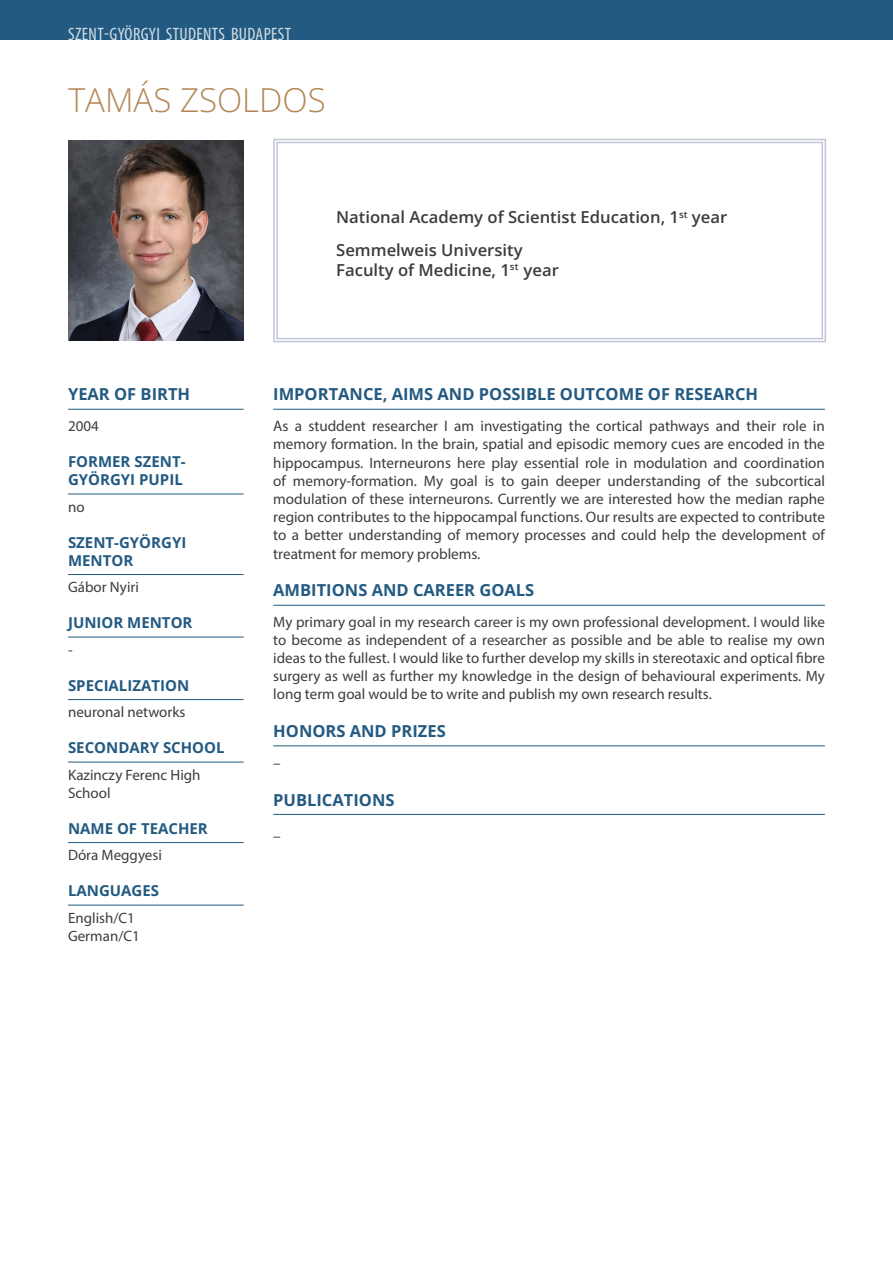
<style>
.page{position:relative;width:893px;height:1263px;background:#fff}
.page>*{position:absolute;margin:0;border:0;box-sizing:border-box;transform-origin:0 0}
.t1{font:33px "Open Sans";color:#b28755}
.t2{font:condensed 18px "Myriad Pro";letter-spacing:.02em;color:#fff}
.t3{font:700 16.5px "Open Sans";color:#235a81}
.t4{font:600 16.5px/32.5px "Open Sans";color:#3c3c3b}
.t5{font:15.15px/18.1px "Myriad Pro";color:#3c3c3b;text-align:justify}
.t6{font:15px/18px "Myriad Pro";color:#3c3c3b}
.t7{font:700 15px/18px "Open Sans";color:#235a81}
</style>
<div class="page">
<div style="left:0;top:0;width:893px;height:40px;background:#235a81"></div>
<svg style="left:273px;top:138px;width:553px;height:205px"></svg>
<div style="left:276px;top:142px;width:547px;height:197px;border:1px solid #c1c6d6"></div>
<hr style="left:68px;top:409px;width:176px;height:1px;background:#235a81">
<hr style="left:68px;top:494px;width:176px;height:1px;background:#235a81">
<hr style="left:68px;top:574px;width:176px;height:1px;background:#235a81">
<hr style="left:68px;top:637px;width:176px;height:1px;background:#235a81">
<hr style="left:68px;top:699px;width:176px;height:1px;background:#235a81">
<hr style="left:68px;top:762px;width:176px;height:1px;background:#235a81">
<hr style="left:68px;top:842px;width:176px;height:1px;background:#235a81">
<hr style="left:68px;top:905px;width:176px;height:1px;background:#235a81">
<img style="left:68px;top:141px;width:176px;height:199px">
<hr style="left:273px;top:409px;width:552px;height:1px;background:#235a81">
<hr style="left:273px;top:605px;width:552px;height:1px;background:#235a81">
<hr style="left:273px;top:745px;width:552px;height:1px;background:#235a81">
<hr style="left:273px;top:814px;width:552px;height:1px;background:#235a81">
<p class="t2" style="left:68px;top:23px;width:224px">SZENT-GYÖRGYI STUDENTS BUDAPEST</p>
<h1 class="t1" style="left:68px;top:77px;width:259px">TAMÁS ZSOLDOS</h1>
<p class="t4" style="left:336px;top:200px;width:393px">National Academy of Scientist Education, 1<sup>st</sup> year<br>Semmelweis University</p>
<p class="t4" style="left:336px;top:253px;width:224px">Faculty of Medicine, 1<sup>st</sup> year</p>
<p class="t3" style="left:68px;top:383px;width:124px">YEAR OF BIRTH</p>
<p class="t6" style="left:68px;top:417px;width:32px">2004</p>
<p class="t7" style="left:68px;top:452px;width:119px">FORMER SZENT-<br>GYÖRGYI PUPIL</p>
<p class="t6" style="left:68px;top:497px;width:18px">no</p>
<p class="t7" style="left:68px;top:533px;width:120px">SZENT-GYÖRGYI<br>MENTOR</p>
<p class="t6" style="left:68px;top:578px;width:72px">Gábor Nyiri</p>
<p class="t7" style="left:68px;top:613px;width:126px">JUNIOR MENTOR</p>
<p class="t6" style="left:68px;top:640px;width:6px">-</p>
<p class="t7" style="left:68px;top:676px;width:123px">SPECIALIZATION</p>
<p class="t6" style="left:68px;top:703px;width:119px">neuronal networks</p>
<p class="t7" style="left:68px;top:738px;width:158px">SECONDARY SCHOOL</p>
<p class="t6" style="left:68px;top:765px;width:134px">Kazinczy Ferenc High<br>School</p>
<p class="t7" style="left:68px;top:819px;width:141px">NAME OF TEACHER</p>
<p class="t6" style="left:68px;top:846px;width:95px">Dóra Meggyesi</p>
<p class="t7" style="left:68px;top:881px;width:93px">LANGUAGES</p>
<p class="t6" style="left:68px;top:908px;width:73px">English/C1<br>German/C1</p>
<p class="t3" style="left:273px;top:383px;width:486px">IMPORTANCE, AIMS AND POSSIBLE OUTCOME OF RESEARCH</p>
<p class="t5" style="left:273px;top:417px;width:553px">As a studdent researcher I am investigating the cortical pathways and their role in memory formation. In the brain, spatial and episodic memory cues are encoded in the hippocampus. Interneurons here play essential role in modulation and coordination of memory-formation. My goal is to gain deeper understanding of the subcortical modulation of these interneurons. Currently we are interested how the median raphe region contributes to the hippocampal functions. Our results are expected to contribute to a better understanding of memory processes and could help the development of treatment for memory problems.</p>
<p class="t3" style="left:273px;top:579px;width:263px">AMBITIONS AND CAREER GOALS</p>
<p class="t6" style="left:273px;top:613px;width:553px;text-align:justify">My primary goal in my research career is my own professional development. I would like to become as independent of a researcher as possible and be able to realise my own ideas to the fullest. I would like to further develop my skills in stereotaxic and optical fibre surgery as well as further my knowledge in the design of behavioural experiments. My long term goal would be to write and publish my own research results.</p>
<p class="t3" style="left:273px;top:720px;width:174px">HONORS AND PRIZES</p>
<p class="t6" style="left:273px;top:753px;width:9px">–</p>
<p class="t3" style="left:273px;top:788px;width:123px">PUBLICATIONS</p>
<p class="t5" style="left:273px;top:826px;width:9px">–</p>
</div>
